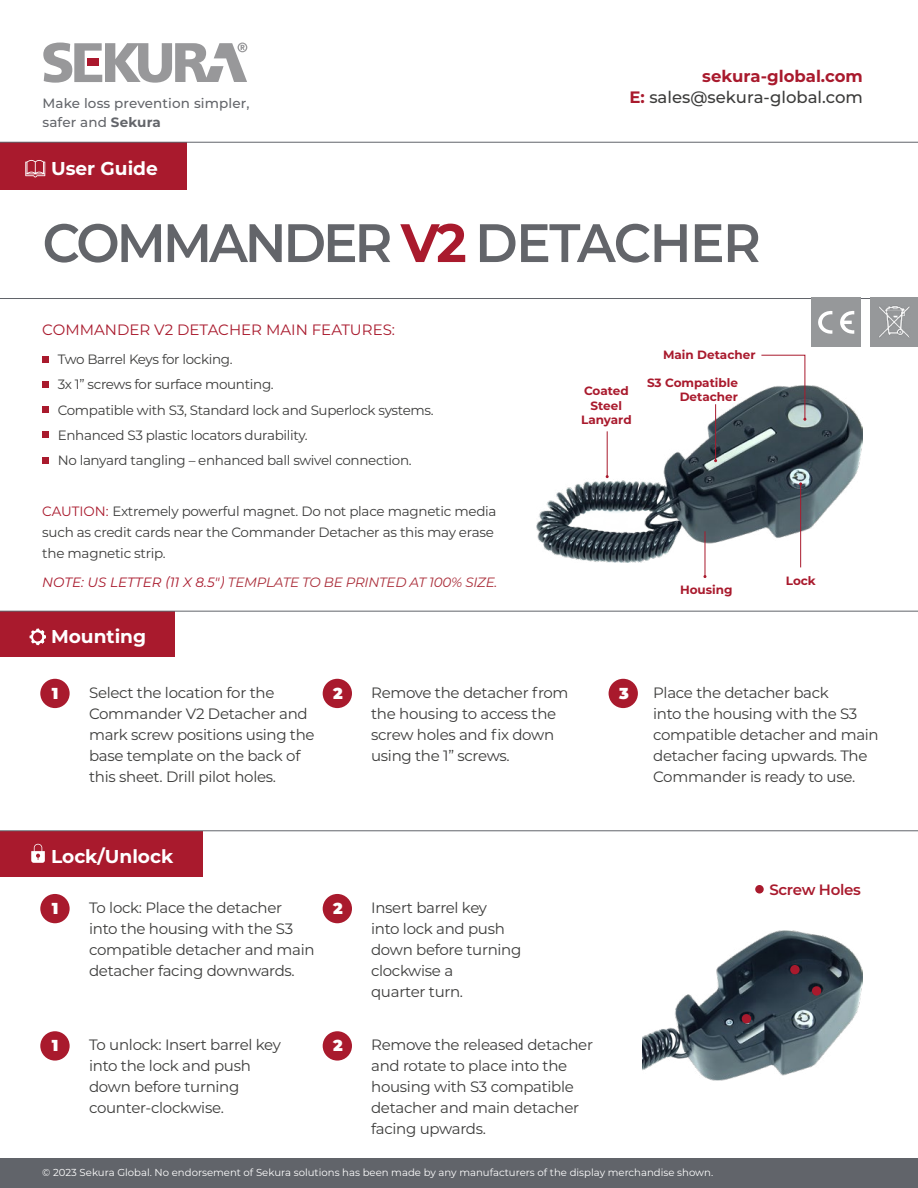
<style>
.page{position:relative;width:918px;height:1188px;background:#fff}
.page>*{position:absolute;margin:0;border:0;box-sizing:border-box;transform-origin:0 0}
.t1{font:600 54px "Montserrat";letter-spacing:-.06em;color:#63656a;scale:.96 1}
.t2{font:700 18.6px "Montserrat";color:#fff}
.t3{font:500 16.5px/21px "Montserrat";color:#3c3c3b;text-align:right}
.t4{font:900 15.9px "Montserrat";color:#fff}
.t5{font:15px/21px "Montserrat";letter-spacing:-.02em;color:#3c3c3b}
.t6{font:15px "Montserrat";color:#a91a2d}
.t7{font:600 15px "Montserrat";letter-spacing:-.02em;color:#a91a2d}
.t8{font:13.5px/25.2px "Montserrat";letter-spacing:-.025em;color:#3c3c3b}
.t9{font:italic 13.5px "Montserrat";letter-spacing:-.02em;color:#ab2f3b}
.t10{font:500 13.5px/18.3px "Montserrat";letter-spacing:.01em;color:#63656a}
.t11{font:700 12px/14.4px "Montserrat";color:#a91a2d;text-align:center}
.t12{font:10.2px "Montserrat";color:#fff}
.s1{font-weight:700}
.s2{font-weight:700;color:#a91a2d}
.s3{color:#a91a2d}
</style>
<div class="page">
<div style="left:0;top:1158px;width:918px;height:30px;background:#61646a"></div>
<svg style="left:43px;top:43px;width:204px;height:40px"></svg>
<div style="left:40px;top:679px;width:30px;height:29px;background:#a91a2d;border-radius:50%"></div>
<div style="left:40px;top:894px;width:30px;height:29px;background:#a91a2d;border-radius:50%"></div>
<div style="left:323px;top:679px;width:29px;height:29px;background:#a91a2d;border-radius:50%"></div>
<div style="left:323px;top:894px;width:29px;height:29px;background:#a91a2d;border-radius:50%"></div>
<div style="left:323px;top:1031px;width:29px;height:30px;background:#a91a2d;border-radius:50%"></div>
<div style="left:609px;top:679px;width:29px;height:29px;background:#a91a2d;border-radius:50%"></div>
<hr style="left:0;top:298px;width:918px;height:1px;background:#61646a">
<div style="left:42px;top:356px;width:7px;height:6px;background:#a91a2d"></div>
<div style="left:42px;top:381px;width:7px;height:6px;background:#a91a2d"></div>
<div style="left:42px;top:407px;width:7px;height:6px;background:#a91a2d"></div>
<div style="left:42px;top:432px;width:7px;height:6px;background:#a91a2d"></div>
<div style="left:42px;top:457px;width:7px;height:6px;background:#a91a2d"></div>
<div style="left:0;top:611px;width:174px;height:46px;background:#a91a2d"></div>
<svg style="left:30px;top:629px;width:16px;height:16px"></svg>
<hr style="left:0;top:611px;width:918px;height:1px;background:#61646a">
<div style="left:0;top:831px;width:202px;height:46px;background:#a91a2d"></div>
<hr style="left:0;top:830px;width:918px;height:1px;background:#61646a">
<svg style="left:31px;top:844px;width:14px;height:19px"></svg>
<div style="left:40px;top:1031px;width:30px;height:30px;background:#a91a2d;border-radius:50%"></div>
<img style="left:643px;top:931px;width:220px;height:150px">
<div style="left:790px;top:965px;width:10px;height:9px;background:#a91a2d;border-radius:50%"></div>
<div style="left:812px;top:986px;width:9px;height:10px;background:#a91a2d;border-radius:50%"></div>
<div style="left:742px;top:1014px;width:9px;height:9px;background:#a91a2d;border-radius:50%"></div>
<div style="left:755px;top:885px;width:9px;height:9px;background:#a91a2d;border-radius:50%"></div>
<div style="left:0;top:142px;width:187px;height:47px;background:#a91a2d"></div>
<svg style="left:25px;top:160px;width:20px;height:17px"></svg>
<hr style="left:0;top:142px;width:918px;height:1px;background:#61646a">
<div style="left:812px;top:298px;width:49px;height:49px;background:#96989a"></div>
<svg style="left:840px;top:311px;width:14px;height:23px"></svg>
<svg style="left:818px;top:311px;width:14px;height:23px"></svg>
<div style="left:870px;top:298px;width:48px;height:49px;background:#96989a"></div>
<img style="left:879px;top:306px;width:31px;height:32px">
<img style="left:537px;top:386px;width:326px;height:177px">
<hr style="left:800px;top:484px;width:1px;height:83px;background:#a91a2d">
<svg style="left:761px;top:354px;width:45px;height:67px"></svg>
<hr style="left:607px;top:431px;width:1px;height:46px;background:#a91a2d">
<hr style="left:715px;top:404px;width:1px;height:57px;background:#a91a2d">
<hr style="left:705px;top:531px;width:1px;height:46px;background:#a91a2d">
<p class="t10" style="left:43px;top:94px;width:208px">Make loss prevention simpler, safer and <span class="s1">Sekura</span></p>
<p class="t2" style="left:51px;top:155px;width:108px">User Guide</p>
<p class="t3" style="left:630px;top:65px;width:235px"><span class="s2">sekura-global.com<br>E:</span> sales@sekura-global.com</p>
<h1 class="t1" style="left:43px;top:205px;width:750px">COMMANDER <span class="s2">V2</span> DETACHER</h1>
<p class="t6" style="left:42px;top:319px;width:354px">COMMANDER V2 DETACHER MAIN FEATURES:</p>
<p class="t8" style="left:58px;top:346px;width:377px">Two Barrel Keys for locking.<br>3x 1” screws for surface mounting.<br>Compatible with S3, Standard lock and Superlock systems.<br>Enhanced S3 plastic locators durability.<br>No lanyard tangling – enhanced ball swivel connection.</p>
<p class="t8" style="left:42px;top:500px;width:456px;line-height:21px"><span class="s3">CAUTION:</span> Extremely powerful magnet. Do not place magnetic media such as credit cards near the Commander Detacher as this may erase the magnetic strip.</p>
<p class="t9" style="left:42px;top:573px;width:457px"><span class="s3">NOTE: US LETTER (11 X 8.5″)</span> TEMPLATE TO BE PRINTED AT 100% SIZE.</p>
<p class="t2" style="left:51px;top:623px;width:97px">Mounting</p>
<p class="t11" style="left:581px;top:383px;width:52px">Coated<br>Steel<br>Lanyard</p>
<p class="t11" style="left:663px;top:347px;width:94px">Main Detacher</p>
<p class="t11" style="left:647px;top:375px;width:92px;text-align:right">S3 Compatible<br>Detacher</p>
<p class="t11" style="left:680px;top:582px;width:54px">Housing</p>
<p class="t11" style="left:786px;top:573px;width:32px">Lock</p>
<p class="t4" style="left:52px;top:681px;width:8px">1</p>
<p class="t5" style="left:89px;top:682px;width:227px">Select the location for the<br>Commander V2 Detacher and mark screw positions using the base template on the back of this sheet. Drill pilot holes.</p>
<p class="t5" style="left:371px;top:682px;width:199px">Remove the detacher from the housing to access the screw holes and fix down using the 1” screws.</p>
<p class="t5" style="left:653px;top:682px;width:227px">Place the detacher back<br>into the housing with the S3 compatible detacher and main detacher facing upwards. The<br>Commander is ready to use.</p>
<p class="t4" style="left:333px;top:681px;width:11px">2</p>
<p class="t4" style="left:619px;top:681px;width:11px">3</p>
<p class="t2" style="left:51px;top:843px;width:124px">Lock/Unlock</p>
<p class="t4" style="left:52px;top:896px;width:8px">1</p>
<p class="t4" style="left:52px;top:1034px;width:8px">1</p>
<p class="t5" style="left:89px;top:897px;width:227px">To lock: Place the detacher<br>into the housing with the S3 compatible detacher and main detacher facing downwards.</p>
<p class="t5" style="left:371px;top:897px;width:152px">Insert barrel key<br>into lock and push down before turning clockwise a<br>quarter turn.</p>
<p class="t4" style="left:333px;top:896px;width:11px">2</p>
<p class="t5" style="left:89px;top:1034px;width:193px">To unlock: Insert barrel key into the lock and push down before turning counter-clockwise.</p>
<p class="t5" style="left:371px;top:1034px;width:223px">Remove the released detacher and rotate to place into the housing with S3 compatible detacher and main detacher facing upwards.</p>
<p class="t4" style="left:333px;top:1034px;width:11px">2</p>
<p class="t12" style="left:42px;top:1166px;width:672px">© 2023 Sekura Global. No endorsement of Sekura solutions has been made by any manufacturers of the display merchandise shown.</p>
<p class="t7" style="left:769px;top:879px;width:93px">Screw Holes</p>
</div>
